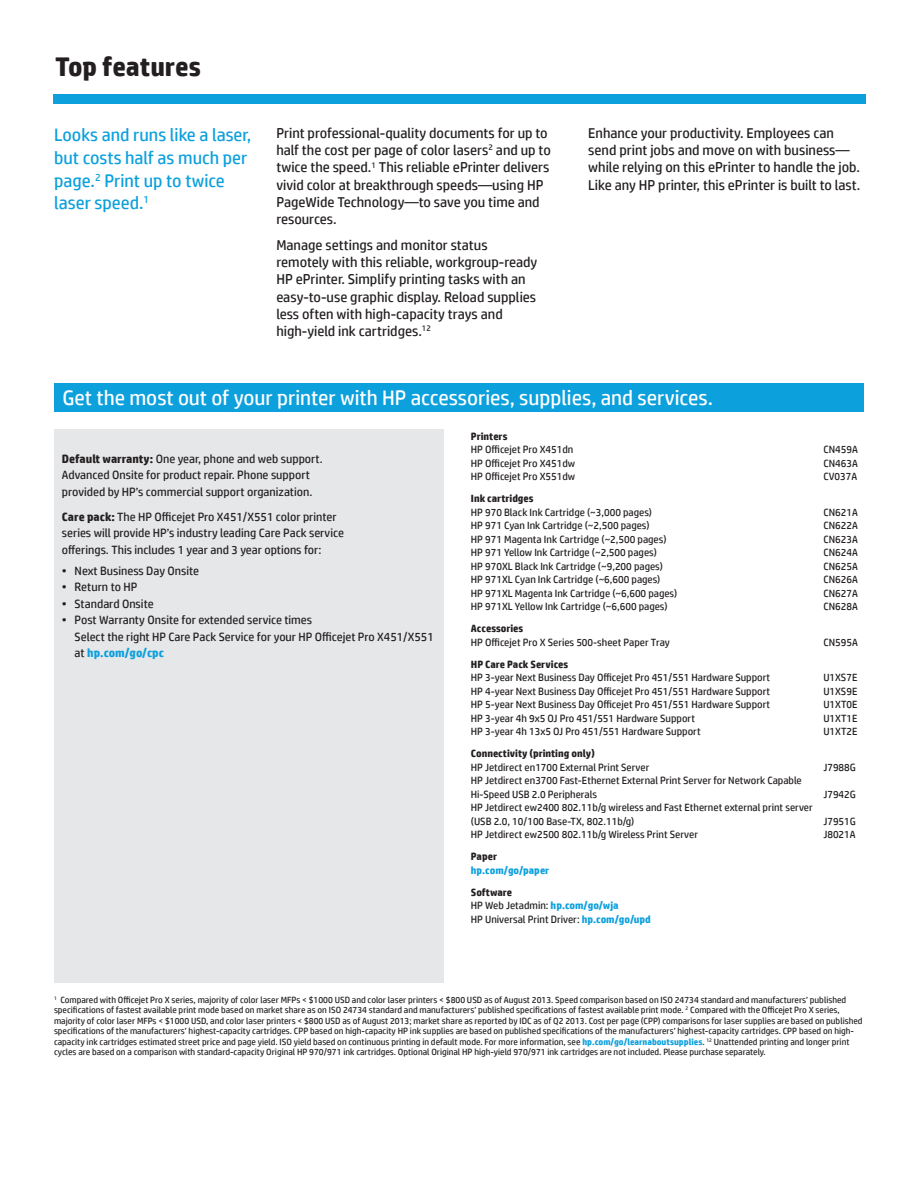
<style>
.page{position:relative;width:918px;height:1188px;background:#fff}
.page>*{position:absolute;margin:0;border:0;box-sizing:border-box;transform-origin:0 0}
.t1{font:700 27px "HP Simplified";color:#231f20}
.t2{font:21px "HP Simplified";color:#fff}
.t3{font:18px/22.8px "HP Simplified";color:#0ca0dd}
.t4{font:14.25px/17.2px "HP Simplified";color:#231f20}
.t5{font:12px/16.5px "HP Simplified";color:#231f20}
.t6{font:10.5px "HP Simplified";color:#231f20}
.t7{font:700 10.5px "HP Simplified";color:#231f20}
.t8{font:700 10.5px "HP Simplified";color:#0ca0dd}
.t9{font:9px/10.5px "HP Simplified";color:#231f20}
.s1{font-weight:700}
.s2{font-weight:700;color:#0ca0dd}
</style>
<div class="page">
<div style="left:54px;top:429px;width:390px;height:554px;background:#e6e7e9"></div>
<div style="left:53px;top:94px;width:812px;height:10px;background:#0ca0dd"></div>
<div style="left:54px;top:383px;width:810px;height:29px;background:#0ca0dd"></div>
<p class="t1" style="left:55px;top:51px;width:147px">Top features</p>
<p class="t3" style="left:54px;top:123px;width:199px">Looks and runs like a laser, but costs half as much per page.<sup>2</sup> Print up to twice laser speed.<sup>1</sup></p>
<p class="t4" style="left:276px;top:124px;width:276px">Print professional-quality documents for up to half the cost per page of color lasers<sup>2</sup> and up to twice the speed.<sup>1</sup> This reliable ePrinter delivers vivid color at breakthrough speeds—using HP PageWide Technology—to save you time and resources.</p>
<p class="t4" style="left:276px;top:236px;width:263px">Manage settings and monitor status remotely with this reliable, workgroup-ready HP ePrinter. Simplify printing tasks with an easy-to-use graphic display. Reload supplies less often with high-capacity trays and high-yield ink cartridges.<sup>12</sup></p>
<p class="t4" style="left:588px;top:124px;width:274px">Enhance your productivity. Employees can send print jobs and move on with business— while relying on this ePrinter to handle the job.<br>Like any HP printer, this ePrinter is built to last.</p>
<p class="t2" style="left:62px;top:385px;width:652px">Get the most out of your printer with HP accessories, supplies, and services.</p>
<p class="t5" style="left:62px;top:450px;width:262px"><span class="s1">Default warranty:</span> One year, phone and web support.</p>
<p class="t5" style="left:62px;top:467px;width:250px">Advanced Onsite for product repair. Phone support</p>
<p class="t5" style="left:62px;top:483px;width:252px">provided by HP’s commercial support organization.</p>
<p class="t5" style="left:62px;top:508px;width:276px"><span class="s1">Care pack:</span> The HP Officejet Pro X451/X551 color printer</p>
<p class="t5" style="left:62px;top:525px;width:284px">series will provide HP’s industry leading Care Pack service</p>
<p class="t5" style="left:62px;top:541px;width:261px">offerings. This includes 1 year and 3 year options for:</p>
<p class="t5" style="left:62px;top:562px;width:139px">• Next Business Day Onsite</p>
<p class="t5" style="left:62px;top:579px;width:77px">• Return to HP</p>
<p class="t5" style="left:62px;top:595px;width:93px">• Standard Onsite</p>
<p class="t5" style="left:75px;top:612px;width:361px;text-indent:-13px">• Post Warranty Onsite for extended service times<br>Select the right HP Care Pack Service for your HP Officejet Pro X451/X551 at <span class="s2">hp.com/go/cpc</span></p>
<p class="t7" style="left:471px;top:430px;width:38px">Printers</p>
<p class="t6" style="left:471px;top:444px;width:104px">HP Officejet Pro X451dn</p>
<p class="t6" style="left:823px;top:444px;width:36px">CN459A</p>
<p class="t6" style="left:471px;top:457px;width:106px">HP Officejet Pro X451dw</p>
<p class="t6" style="left:823px;top:457px;width:36px">CN463A</p>
<p class="t6" style="left:471px;top:471px;width:106px">HP Officejet Pro X551dw</p>
<p class="t6" style="left:823px;top:471px;width:35px">CV037A</p>
<p class="t7" style="left:471px;top:493px;width:64px">Ink cartridges</p>
<p class="t6" style="left:471px;top:506px;width:183px">HP 970 Black Ink Cartridge (~3,000 pages)</p>
<p class="t6" style="left:823px;top:506px;width:36px">CN621A</p>
<p class="t6" style="left:471px;top:520px;width:180px">HP 971 Cyan Ink Cartridge (~2,500 pages)</p>
<p class="t6" style="left:823px;top:520px;width:36px">CN622A</p>
<p class="t6" style="left:471px;top:533px;width:197px">HP 971 Magenta Ink Cartridge (~2,500 pages)</p>
<p class="t6" style="left:823px;top:533px;width:36px">CN623A</p>
<p class="t6" style="left:471px;top:547px;width:187px">HP 971 Yellow Ink Cartridge (~2,500 pages)</p>
<p class="t6" style="left:823px;top:547px;width:36px">CN624A</p>
<p class="t6" style="left:471px;top:560px;width:194px">HP 970XL Black Ink Cartridge (~9,200 pages)</p>
<p class="t6" style="left:823px;top:560px;width:36px">CN625A</p>
<p class="t6" style="left:471px;top:574px;width:191px">HP 971XL Cyan Ink Cartridge (~6,600 pages)</p>
<p class="t6" style="left:823px;top:574px;width:36px">CN626A</p>
<p class="t6" style="left:471px;top:587px;width:208px">HP 971XL Magenta Ink Cartridge (~6,600 pages)</p>
<p class="t6" style="left:823px;top:587px;width:36px">CN627A</p>
<p class="t6" style="left:471px;top:601px;width:198px">HP 971XL Yellow Ink Cartridge (~6,600 pages)</p>
<p class="t6" style="left:823px;top:601px;width:36px">CN628A</p>
<p class="t7" style="left:471px;top:623px;width:54px">Accessories</p>
<p class="t6" style="left:471px;top:636px;width:200px">HP Officejet Pro X Series 500-sheet Paper Tray</p>
<p class="t6" style="left:823px;top:636px;width:36px">CN595A</p>
<p class="t7" style="left:471px;top:658px;width:99px">HP Care Pack Services</p>
<p class="t6" style="left:471px;top:672px;width:301px">HP 3-year Next Business Day Officejet Pro 451/551 Hardware Support</p>
<p class="t6" style="left:823px;top:672px;width:36px">U1XS7E</p>
<p class="t6" style="left:471px;top:685px;width:301px">HP 4-year Next Business Day Officejet Pro 451/551 Hardware Support</p>
<p class="t6" style="left:823px;top:685px;width:36px">U1XS9E</p>
<p class="t6" style="left:471px;top:699px;width:301px">HP 5-year Next Business Day Officejet Pro 451/551 Hardware Support</p>
<p class="t6" style="left:823px;top:699px;width:36px">U1XT0E</p>
<p class="t6" style="left:471px;top:712px;width:226px">HP 3-year 4h 9x5 OJ Pro 451/551 Hardware Support</p>
<p class="t6" style="left:823px;top:712px;width:36px">U1XT1E</p>
<p class="t6" style="left:471px;top:726px;width:231px">HP 3-year 4h 13x5 OJ Pro 451/551 Hardware Support</p>
<p class="t6" style="left:823px;top:726px;width:36px">U1XT2E</p>
<p class="t7" style="left:471px;top:748px;width:125px">Connectivity (printing only)</p>
<p class="t6" style="left:471px;top:761px;width:180px">HP Jetdirect en1700 External Print Server</p>
<p class="t6" style="left:823px;top:761px;width:34px">J7988G</p>
<p class="t6" style="left:471px;top:775px;width:332px">HP Jetdirect en3700 Fast-Ethernet External Print Server for Network Capable</p>
<p class="t6" style="left:471px;top:788px;width:128px">Hi-Speed USB 2.0 Peripherals</p>
<p class="t6" style="left:823px;top:788px;width:34px">J7942G</p>
<p class="t6" style="left:471px;top:802px;width:343px">HP Jetdirect ew2400 802.11b/g wireless and Fast Ethernet external print server</p>
<p class="t6" style="left:471px;top:815px;width:165px">(USB 2.0, 10/100 Base-TX, 802.11b/g)</p>
<p class="t6" style="left:823px;top:815px;width:34px">J7951G</p>
<p class="t6" style="left:471px;top:829px;width:229px">HP Jetdirect ew2500 802.11b/g Wireless Print Server</p>
<p class="t6" style="left:823px;top:829px;width:34px">J8021A</p>
<p class="t7" style="left:471px;top:851px;width:28px">Paper</p>
<p class="t8" style="left:471px;top:864px;width:80px">hp.com/go/paper</p>
<p class="t7" style="left:471px;top:886px;width:43px">Software</p>
<p class="t6" style="left:471px;top:900px;width:149px">HP Web Jetadmin: <span class="s2">hp.com/go/wja</span></p>
<p class="t6" style="left:471px;top:913px;width:181px">HP Universal Print Driver: <span class="s2">hp.com/go/upd</span></p>
<p class="t9" style="left:54px;top:994px;width:810px"><sup>1</sup> Compared with Officejet Pro X series, majority of color laser MFPs &lt; $1000 USD and color laser printers &lt; $800 USD as of August 2013. Speed comparison based on ISO 24734 standard and manufacturers’ published specifications of fastest available print mode based on market share as on ISO 24734 standard and manufacturers’ published specifications of fastest available print mode. <sup>2</sup> Compared with the Officejet Pro X series, majority of color laser MFPs &lt; $1000 USD, and color laser printers &lt; $800 USD as of August 2013; market share as reported by IDC as of Q2 2013. Cost per page (CPP) comparisons for laser supplies are based on published specifications of the manufacturers’ highest-capacity cartridges. CPP based on high-capacity HP ink supplies are based on published specifications of the manufacturers’ highest-capacity cartridges. CPP based on high&shy;capacity ink cartridges estimated street price and page yield. ISO yield based on continuous printing in default mode. For more information, see <span class="s2">hp.com/go/learnaboutsupplies</span>. <sup>12</sup> Unattended printing and longer print cycles are based on a comparison with standard-capacity Original HP 970/971 ink cartridges. Optional Original HP high-yield 970/971 ink cartridges are not included. Please purchase separately.</p>
</div>
